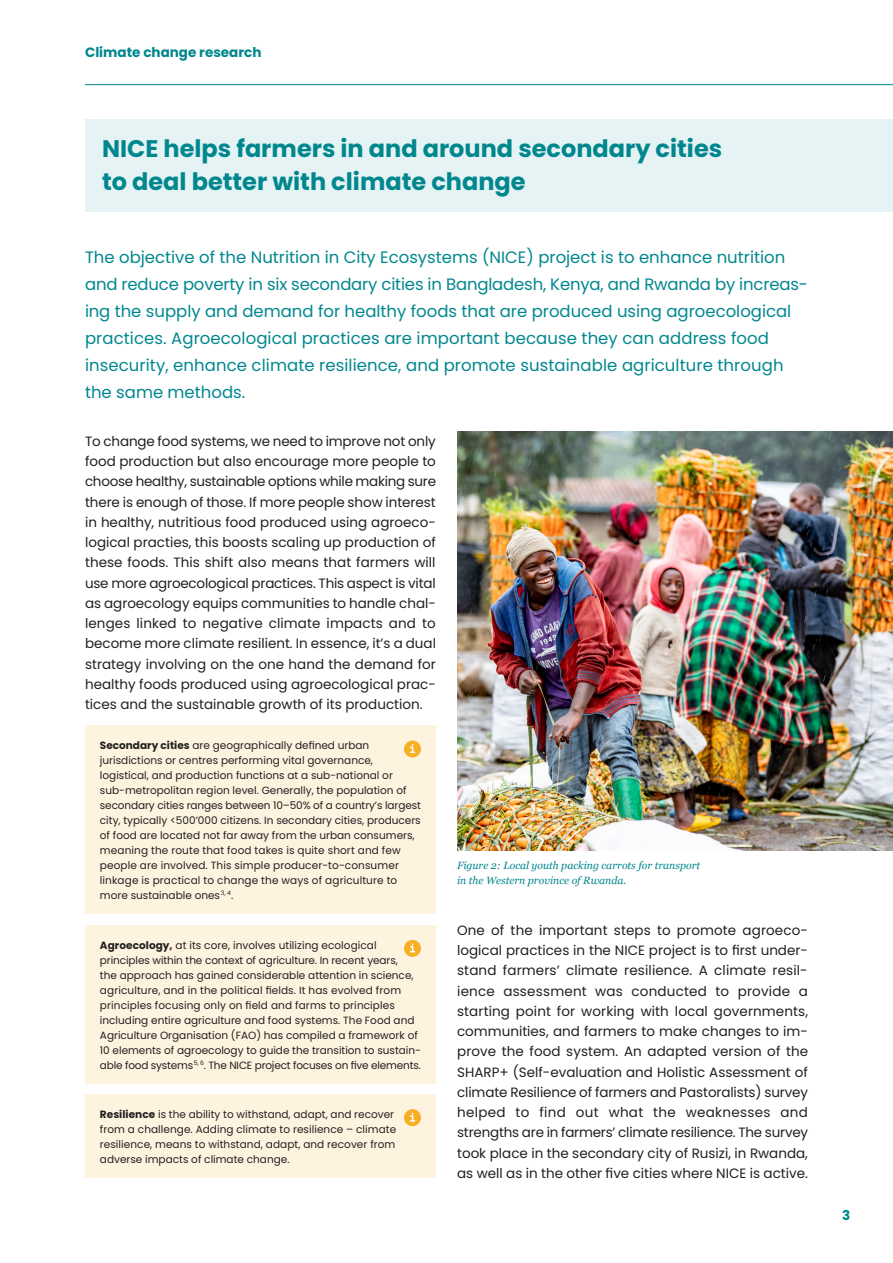
<style>
.page{position:relative;width:893px;height:1263px;background:#fff}
.page>*{position:absolute;margin:0;border:0;box-sizing:border-box;transform-origin:0 0}
.t1{font:700 24px/33px "Poppins";color:#00878e}
.t2{font:16.5px/27px "Poppins";color:#00878e}
.t3{font:13.5px/20.2px "Poppins";color:#231f20;text-align:justify}
.t4{font:700 13.5px "Poppins";color:#00878e}
.t5{font:10.5px/15px "Poppins";color:#231f20}
.t6{font:italic 10.5px/15px "Georgia";color:#00878e}
.s1{font-weight:700}
</style>
<div class="page">
<div style="left:85px;top:726px;width:351px;height:188px;background:#fef3df"></div>
<div style="left:404px;top:740px;width:17px;height:17px;background:#f8af28;border-radius:50%"></div>
<svg style="left:410px;top:744px;width:6px;height:10px"></svg>
<div style="left:85px;top:925px;width:351px;height:159px;background:#fef3df"></div>
<div style="left:404px;top:940px;width:17px;height:17px;background:#f8af28;border-radius:50%"></div>
<svg style="left:410px;top:943px;width:6px;height:10px"></svg>
<div style="left:85px;top:119px;width:808px;height:92px;background:#e6f3f4"></div>
<div style="left:85px;top:1094px;width:351px;height:84px;background:#fef3df"></div>
<div style="left:404px;top:1109px;width:17px;height:17px;background:#f8af28;border-radius:50%"></div>
<svg style="left:410px;top:1113px;width:6px;height:9px"></svg>
<img style="left:457px;top:432px;width:436px;height:418px">
<hr style="left:85px;top:84px;width:808px;height:1px;background:#00878e">
<p class="t4" style="left:85px;top:44px;width:178px">Climate change research</p>
<h1 class="t1" style="left:102px;top:132px;width:622px">NICE helps farmers in and around secondary cities to deal better with climate change</h1>
<p class="t2" style="left:85px;top:243px;width:724px">The objective of the Nutrition in City Ecosystems (NICE) project is to enhance nutrition and reduce poverty in six secondary cities in Bangladesh, Kenya, and Rwanda by increas&shy;ing the supply and demand for healthy foods that are produced using agroecological practices. Agroecological practices are important because they can address food insecurity, enhance climate resilience, and promote sustainable agriculture through the same methods.</p>
<p class="t3" style="left:85px;top:431px;width:353px">To change food systems, we need to improve not only food production but also encourage more people to choose healthy, sustainable options while making sure there is enough of those. If more people show interest in healthy, nutritious food produced using agroeco&shy;logical practies, this boosts scaling up production of these foods. This shift also means that farmers will use more agroecological practices. This aspect is vital as agroecology equips communities to handle chal&shy;lenges linked to negative climate impacts and to become more climate resilient. In essence, it’s a dual strategy involving on the one hand the demand for healthy foods produced using agroecological prac&shy;tices and the sustainable growth of its production.</p>
<p class="t5" style="left:100px;top:738px;width:322px"><span class="s1">Secondary cities</span> are geographically defined urban jurisdictions or centres performing vital governance, logistical, and production functions at a sub-national or sub-metropolitan region level. Generally, the population of secondary cities ranges between 10–50% of a country’s largest city, typically &lt;500’000 citizens. In secondary cities, producers of food are located not far away from the urban consumers, meaning the route that food takes is quite short and few people are involved. This simple producer-to-consumer linkage is practical to change the ways of agriculture to more sustainable ones<sup>3,</sup> <sup>4</sup>.</p>
<p class="t5" style="left:100px;top:937px;width:322px"><span class="s1">Agroecology,</span> at its core, involves utilizing ecological principles within the context of agriculture. In recent years,<br>the approach has gained considerable attention in science, agriculture, and in the political fields. It has evolved from principles focusing only on field and farms to principles including entire agriculture and food systems. The Food and Agriculture Organisation (FAO) has compiled a framework of 10 elements of agroecology to guide the transition to sustain&shy;able food systems<sup>5,</sup> <sup>6</sup>. The NICE project focuses on five elements.</p>
<p class="t5" style="left:100px;top:1107px;width:298px"><span class="s1">Resilience</span> is the ability to withstand, adapt, and recover from a challenge. Adding climate to resilience – climate resilience, means to withstand, adapt, and recover from adverse impacts of climate change.</p>
<p class="t6" style="left:457px;top:857px;width:245px">Figure 2: Local youth packing carrots for transport in the Western province of Rwanda.</p>
<p class="t3" style="left:457px;top:920px;width:353px;text-align:left">One of the important steps to promote agroeco&shy;logical practices in the NICE project is to first under&shy;stand farmers’ climate resilience. A climate resil&shy;ience assessment was conducted to provide a starting point for working with local governments, communities, and farmers to make changes to im&shy;prove the food system. An adapted version of the SHARP+ (Self-evaluation and Holistic Assessment of climate Resilience of farmers and Pastoralists) survey helped to find out what the weaknesses and strengths are in farmers’ climate resilience. The survey took place in the secondary city of Rusizi, in Rwanda, as well as in the other five cities where NICE is active.</p>
<p class="t4" style="left:842px;top:1208px;width:10px">3</p>
</div>
